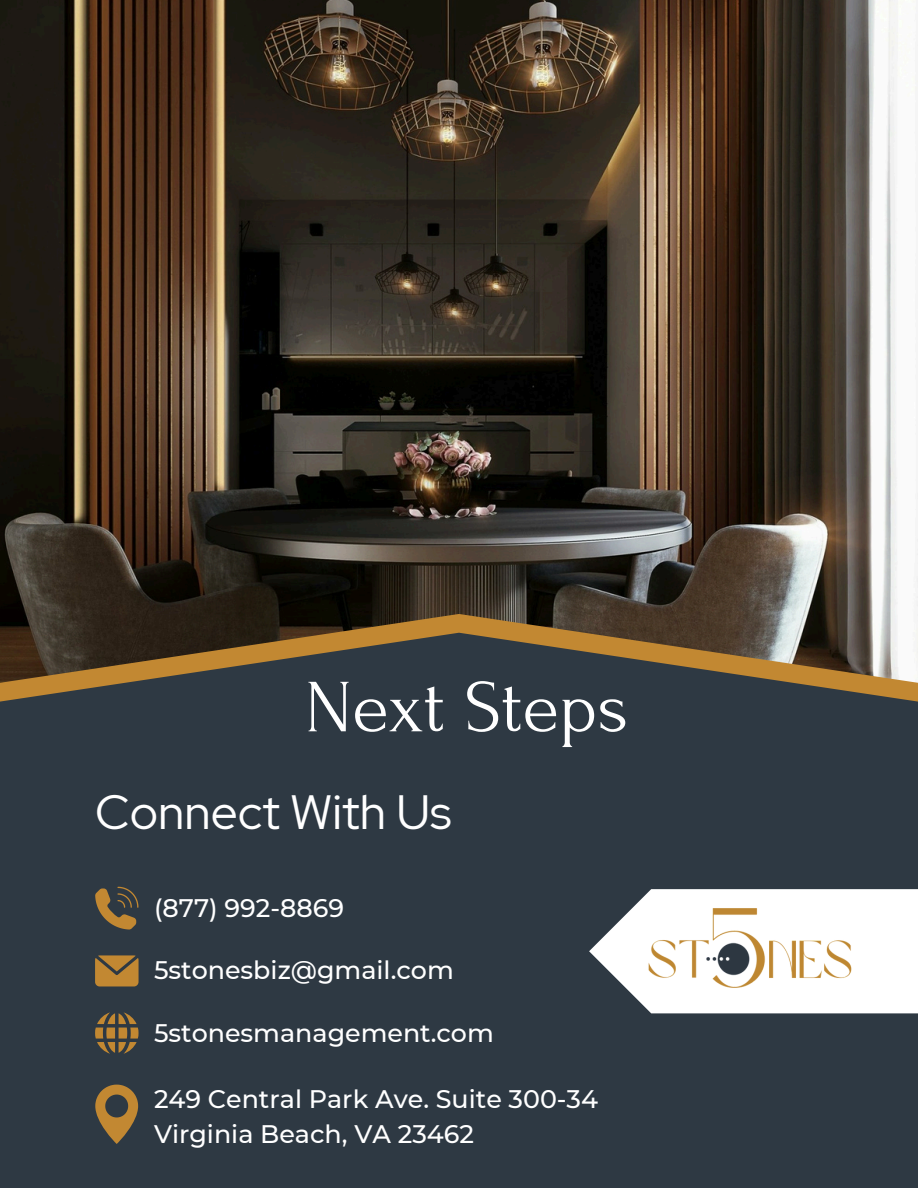
<style>
.page{position:relative;width:918px;height:1188px;background:#fff}
.page>*{position:absolute;margin:0;border:0;box-sizing:border-box;transform-origin:0 0}
.t1{font:75px "Forum";color:#fff}
.t2{font:48px "Red Hat Display";color:#fff}
.t3{font:500 25.35px "Montserrat";color:#fff}
</style>
<div class="page">
<img style="left:0;top:0;width:918px;height:888px">
<svg style="left:0;top:614px;width:917px;height:19px;background:#564732"></svg>
<div style="left:0;top:633px;width:917px;height:555px;background:#2e3943"></div>
<svg style="left:95px;top:887px;width:43px;height:43px;background:#68573c"></svg>
<svg style="left:95px;top:955px;width:44px;height:31px"></svg>
<svg style="left:95px;top:1012px;width:44px;height:42px;background:#6c5a3b"></svg>
<svg style="left:589px;top:889px;width:329px;height:124px"></svg>
<img style="left:638px;top:895px;width:239px;height:98px">
<svg style="left:95px;top:1085px;width:43px;height:59px;background:#7c6239"></svg>
<h2 class="t1" style="left:305px;top:667px;width:325px">Next Steps</h2>
<p class="t2" style="left:95px;top:780px;width:358px">Connect With Us</p>
<p class="t3" style="left:154px;top:892px;width:192px">(877) 992-8869</p>
<p class="t3" style="left:154px;top:955px;width:301px">5stonesbiz@gmail.com</p>
<p class="t3" style="left:154px;top:1017px;width:341px">5stonesmanagement.com</p>
<p class="t3" style="left:154px;top:1084px;width:446px">249 Central Park Ave. Suite 300-34</p>
<p class="t3" style="left:154px;top:1118px;width:321px">Virginia Beach, VA 23462</p>
</div>
